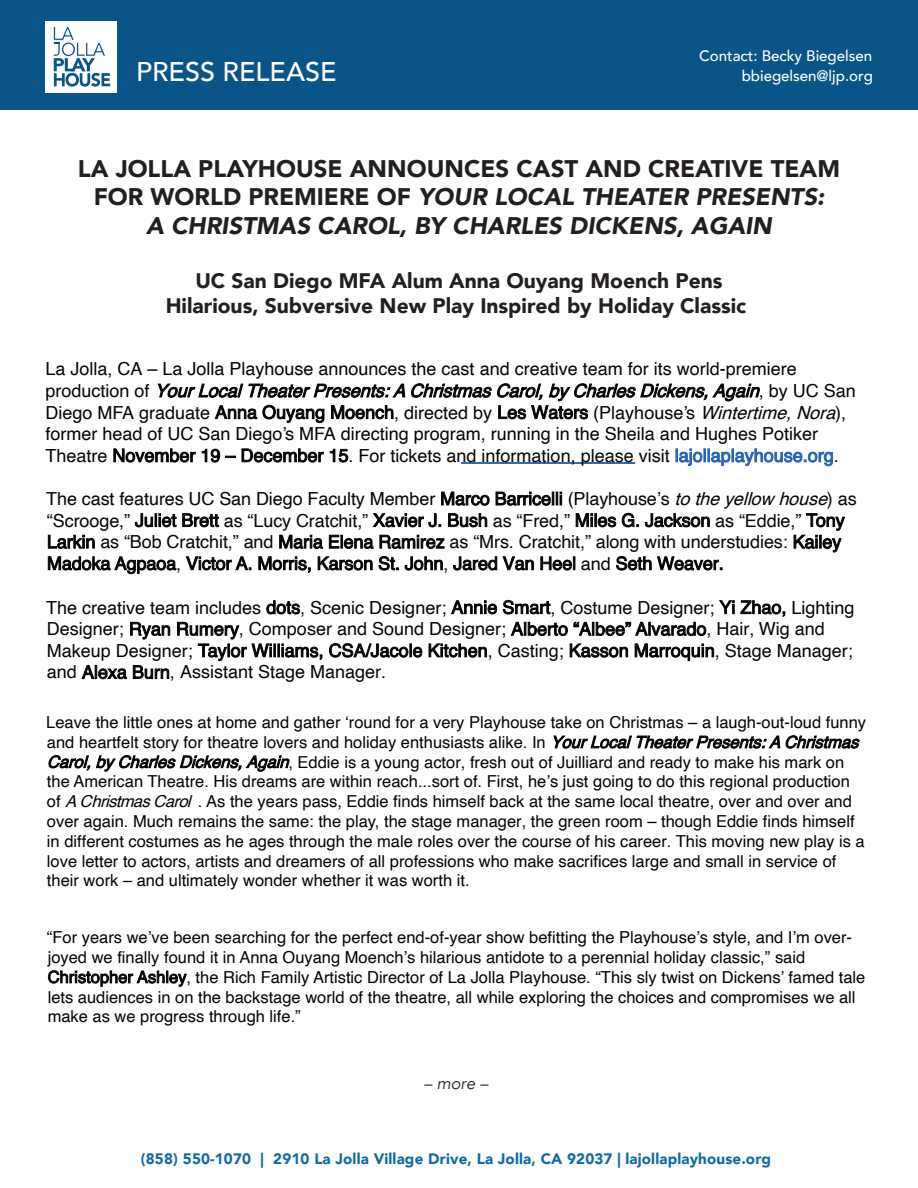
<style>
.page{position:relative;width:918px;height:1188px;background:#fff}
.page>*{position:absolute;margin:0;border:0;box-sizing:border-box;transform-origin:0 0}
.t1{font:500 27px "Avenir";color:#fff}
.t2{font:italic 900 24px/28.8px "Avenir";color:#231f20;text-align:center}
.t3{font:900 21px/25.2px "Avenir";color:#231f20;text-align:center}
.t4{font:18px/21.6px "Helvetica";color:#040503}
.t5{font:16.5px/19.8px "Helvetica";color:#040503}
.t6{font:italic 16.5px "Avenir";color:#231f20}
.t7{font:900 15.15px "Avenir";letter-spacing:.01em;color:#1369a2}
.t8{font:500 15.15px/20.5px "Avenir";letter-spacing:-.005em;color:#fff;text-align:right}
.s1{font-style:normal}
.s2{font-style:italic}
.s3{color:#2865b1}
</style>
<div class="page">
<div style="left:0;top:0;width:918px;height:109px;background:#0a5487"></div>
<div style="left:45px;top:21px;width:72px;height:72px;background:#fff"></div>
<svg style="left:54px;top:27px;width:56px;height:60px"></svg>
<hr style="left:461px;top:462px;width:174px;height:2px;background:#2865b1">
<h1 class="t1" style="left:136px;top:48px;width:202px">PRESS RELEASE</h1>
<p class="t8" style="left:699px;top:44px;width:175px">Contact: Becky Biegelsen bbiegelsen@ljp.org</p>
<h2 class="t2" style="left:78px;top:154px;width:764px"><span class="s1">LA JOLLA PLAYHOUSE ANNOUNCES CAST AND CREATIVE TEAM<br>FOR WORLD PREMIERE OF</span> YOUR LOCAL THEATER PRESENTS:<br>A CHRISTMAS CAROL, BY CHARLES DICKENS, AGAIN</h2>
<p class="t3" style="left:166px;top:268px;width:582px">UC San Diego MFA Alum Anna Ouyang Moench Pens<br>Hilarious, Subversive New Play Inspired by Holiday Classic</p>
<p class="t4" style="left:45px;top:359px;width:812px">La Jolla, CA – La Jolla Playhouse announces the cast and creative team for its world-premiere<br>p r o d u c t i o n o f <span class="s2">YourLocalTheaterPresents:AChristmasCarol,byCharlesDickens,Again</span>, b y U C S a n Diego MFA graduate Anna Ouyang Moench, directed by Les Waters (Playhouse’s <span class="s2">Wintertime,Nora</span>), former head of UC San Diego’s MFA directing program, running in the Sheila and Hughes Potiker Theatre November 19 – December 15. For tickets and information, please visit <span class="s3">lajollaplayhouse.org</span>.</p>
<p class="t4" style="left:46px;top:488px;width:812px">The cast features UC San Diego Faculty Member Marco Barricelli (Playhouse’s <span class="s2">totheyellowhouse</span>) as “Scrooge,” Juliet Brett as “Lucy Cratchit,” Xavier J. Bush as “Fred,” Miles G. Jackson as “Eddie,” Tony Larkin as “Bob Cratchit,” and Maria Elena Ramirez as “Mrs. Cratchit,” along with understudies: Kailey Madoka Agpaoa, Victor A. Morris, Karson St. John, Jared Van Heel and Seth Weaver.</p>
<p class="t4" style="left:46px;top:597px;width:810px">The creative team includes dots, Scenic Designer; Annie Smart, Costume Designer; Yi Zhao, Lighting Designer; Ryan Rumery, Composer and Sound Designer; Alberto “Albee” Alvarado, Hair, Wig and Makeup Designer; Taylor Williams, CSA/Jacole Kitchen, Casting; Kasson Marroquin, Stage Manager; and Alexa Burn, Assistant Stage Manager.</p>
<p class="t5" style="left:46px;top:713px;width:822px">Leave the little ones at home and gather ‘round for a very Playhouse take on Christmas – a laugh-out-loud funny and heartfelt story for theatre lovers and holiday enthusiasts alike. In <span class="s2">YourLocalTheaterPresents:AChristmas Carol,byCharlesDickens,Again</span>, Eddie is a young actor, fresh out of Juilliard and ready to make his mark on the American Theatre. His dreams are within reach...sort of. First, he’s just going to do this regional production of <span class="s2">AChristmasCarol</span>. As the years pass, Eddie finds himself back at the same local theatre, over and over and over again. Much remains the same: the play, the stage manager, the green room – though Eddie finds himself in different costumes as he ages through the male roles over the course of his career. This moving new play is a love letter to actors, artists and dreamers of all professions who make sacrifices large and small in service of their work – and ultimately wonder whether it was worth it.</p>
<p class="t5" style="left:47px;top:928px;width:820px">“For years we’ve been searching for the perfect end-of-year show befitting the Playhouse’s style, and I’m over&shy;joyed we finally found it in Anna Ouyang Moench’s hilarious antidote to a perennial holiday classic,” said Christopher Ashley, the Rich Family Artistic Director of La Jolla Playhouse. “This sly twist on Dickens’ famed tale lets audiences in on the backstage world of the theatre, all while exploring the choices and compromises we all make as we progress through life.”</p>
<p class="t6" style="left:424px;top:1073px;width:66px">– more –</p>
<p class="t7" style="left:141px;top:1146px;width:632px">(858) 550-1070 | 2910 La Jolla Village Drive, La Jolla, CA 92037 | lajollaplayhouse.org</p>
</div>
